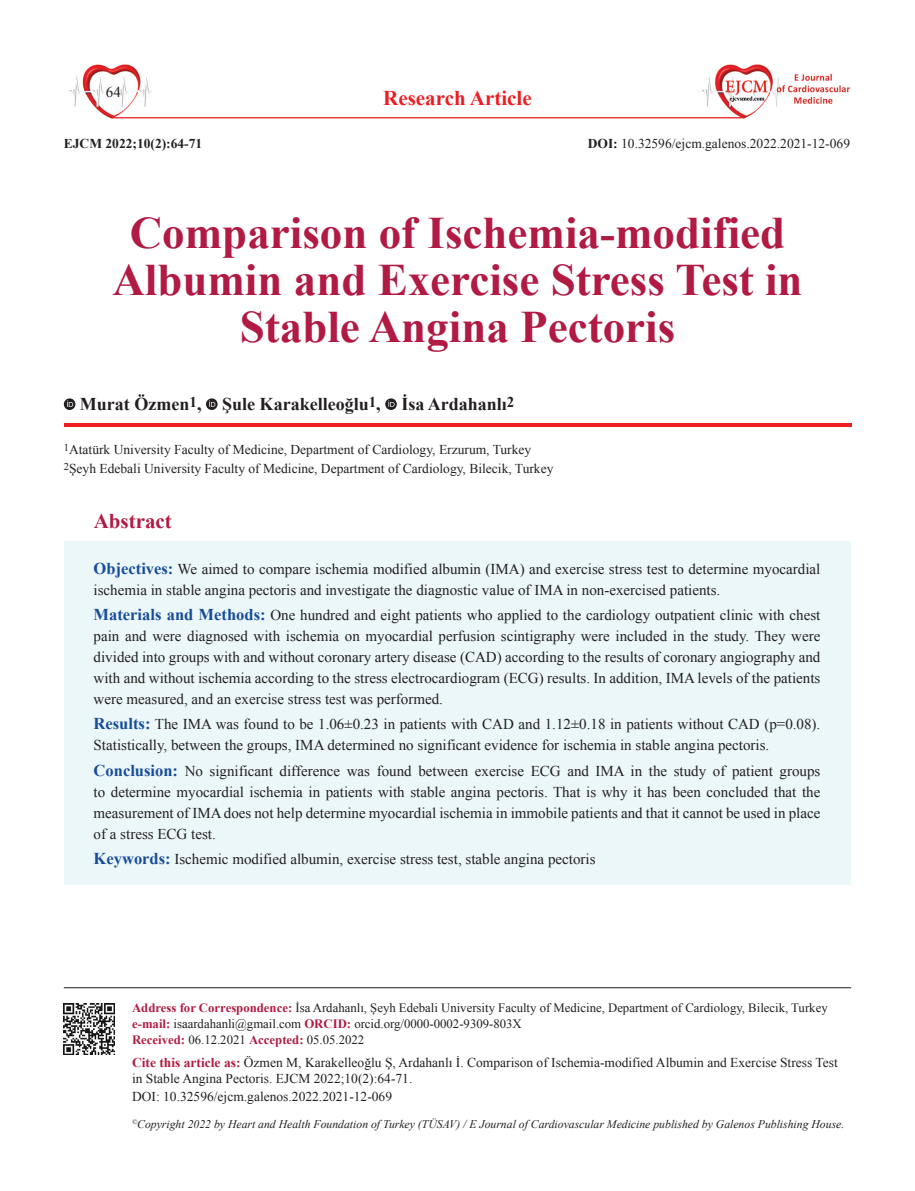
<style>
.page{position:relative;width:915px;height:1191px;background:#fff}
.page>*{position:absolute;margin:0;border:0;box-sizing:border-box;transform-origin:0 0}
.BASLIK{font:700 45px/46.5px "Times New Roman";color:#b11b43;text-align:center}
.KONU{font:700 21px "Times New Roman";color:#ee1d23}
.ABSTRACT_BASLIK{font:700 21px "Times New Roman";color:#b11b43}
.YAZARLAR{font:700 18px "Times New Roman";color:#231f20}
.OZET{font:15px/21px "Times New Roman";color:#231f20}
.YAZI{font:15px "Times New Roman";color:#231f20}
.CITE_AS{font:13.5px/16.5px "Times New Roman";color:#231f20}
.KURUM{font:13.5px "Times New Roman";color:#231f20}
.DOİ{font:13.5px "Times New Roman";color:#231f20}
.YAZİSMA{font:13.5px "Times New Roman";color:#231f20}
.SAYFA_NO{font:700 13.5px "Times New Roman";color:#231f20}
.YAZİSMA-2{font:12.75px "Times New Roman";color:#231f20}
.t1{font:italic 11.7px "Times New Roman";color:#231f20}
.s1{font-weight:700}
.s2{font-weight:700;font-size:16.5px;color:#184c99}
.s3{font-weight:700;color:#b11b43}
</style>
<div class="page">
<img style="left:694px;top:64px;width:156px;height:55px">
<img style="left:68px;top:64px;width:152px;height:55px">
<hr style="left:112px;top:117px;width:631px;height:1px;background:#ee1d23">
<hr style="left:64px;top:987px;width:786px;height:1px;background:#231f20">
<img style="left:64px;top:1003px;width:51px;height:51px">
<div style="left:64px;top:398px;width:11px;height:12px;background:#231f20;border-radius:50%"></div>
<svg style="left:67px;top:400px;width:6px;height:7px"></svg>
<svg style="left:206px;top:398px;width:11px;height:12px"></svg>
<svg style="left:209px;top:400px;width:6px;height:7px"></svg>
<svg style="left:385px;top:398px;width:11px;height:12px"></svg>
<svg style="left:388px;top:400px;width:6px;height:7px"></svg>
<hr style="left:64px;top:423px;width:786px;height:3px;background:#ee1d23">
<div style="left:64px;top:541px;width:785px;height:344px;background:#ebf7f9"></div>
<p class="YAZI" style="left:106px;top:82px;width:16px">64</p>
<p class="KONU" style="left:383px;top:84px;width:150px">Research Article</p>
<p class="SAYFA_NO" style="left:64px;top:134px;width:140px">EJCM 2022;10(2):64-71</p>
<p class="DOİ" style="left:587px;top:135px;width:264px"><span class="s1">DOI:</span> 10.32596/ejcm.galenos.2022.2021-12-069</p>
<p class="BASLIK" style="left:112px;top:209px;width:691px">Comparison of Ischemia-modified<br>Albumin and Exercise Stress Test in<br>Stable Angina Pectoris</p>
<p class="YAZARLAR" style="left:80px;top:391px;width:436px">Murat Özmen<sup>1</sup>, Şule Karakelleoğlu<sup>1</sup>, İsa Ardahanlı<sup>2</sup></p>
<p class="KURUM" style="left:64px;top:440px;width:469px"><sup>1</sup>Atatürk University Faculty of Medicine, Department of Cardiology, Erzurum, Turkey</p>
<p class="KURUM" style="left:64px;top:459px;width:491px"><sup>2</sup>Şeyh Edebali University Faculty of Medicine, Department of Cardiology, Bilecik, Turkey</p>
<p class="ABSTRACT_BASLIK" style="left:94px;top:507px;width:80px">Abstract</p>
<p class="OZET" style="left:94px;top:558px;width:728px"><span class="s2">Objectives:</span> We aimed to compare ischemia modified albumin (IMA) and exercise stress test to determine myocardial ischemia in stable angina pectoris and investigate the diagnostic value of IMA in non-exercised patients.</p>
<p class="OZET" style="left:94px;top:604px;width:728px;text-align:justify"><span class="s2">Materials and Methods:</span> One hundred and eight patients who applied to the cardiology outpatient clinic with chest pain and were diagnosed with ischemia on myocardial perfusion scintigraphy were included in the study. They were divided into groups with and without coronary artery disease (CAD) according to the results of coronary angiography and with and without ischemia according to the stress electrocardiogram (ECG) results. In addition, IMA levels of the patients were measured, and an exercise stress test was performed.</p>
<p class="OZET" style="left:94px;top:713px;width:728px"><span class="s2">Results:</span> The IMA was found to be 1.06±0.23 in patients with CAD and 1.12±0.18 in patients without CAD (p=0.08).<br>Statistically, between the groups, IMA determined no significant evidence for ischemia in stable angina pectoris.</p>
<p class="OZET" style="left:94px;top:760px;width:728px;text-align:justify"><span class="s2">Conclusion:</span> No significant difference was found between exercise ECG and IMA in the study of patient groups to determine myocardial ischemia in patients with stable angina pectoris. That is why it has been concluded that the measurement of IMA does not help determine myocardial ischemia in immobile patients and that it cannot be used in place of a stress ECG test.</p>
<p class="OZET" style="left:94px;top:848px;width:503px"><span class="s2">Keywords:</span> Ischemic modified albumin, exercise stress test, stable angina pectoris</p>
<p class="YAZİSMA-2" style="left:132px;top:999px;width:697px"><span class="s3">Address for Correspondence:</span> İsa Ardahanlı, Şeyh Edebali University Faculty of Medicine, Department of Cardiology, Bilecik, Turkey</p>
<p class="YAZİSMA-2" style="left:132px;top:1015px;width:391px"><span class="s3">e-mail:</span> isaardahanli@gmail.com <span class="s3">ORCID:</span> orcid.org/0000-0002-9309-803X</p>
<p class="YAZİSMA-2" style="left:132px;top:1031px;width:233px"><span class="s3">Received:</span> 06.12.2021 <span class="s3">Accepted:</span> 05.05.2022</p>
<p class="CITE_AS" style="left:132px;top:1053px;width:707px"><span class="s3">Cite this article as:</span> Özmen M, Karakelleoğlu Ş, Ardahanlı İ. Comparison of Ischemia-modified Albumin and Exercise Stress Test in Stable Angina Pectoris. EJCM 2022;10(2):64-71.</p>
<p class="YAZİSMA" style="left:132px;top:1087px;width:261px">DOI: 10.32596/ejcm.galenos.2022.2021-12-069</p>
<p class="t1" style="left:132px;top:1116px;width:713px"><sup>©</sup>Copyright 2022 by Heart and Health Foundation of Turkey (TÜSAV) / E Journal of Cardiovascular Medicine published by Galenos Publishing House.</p>
</div>
